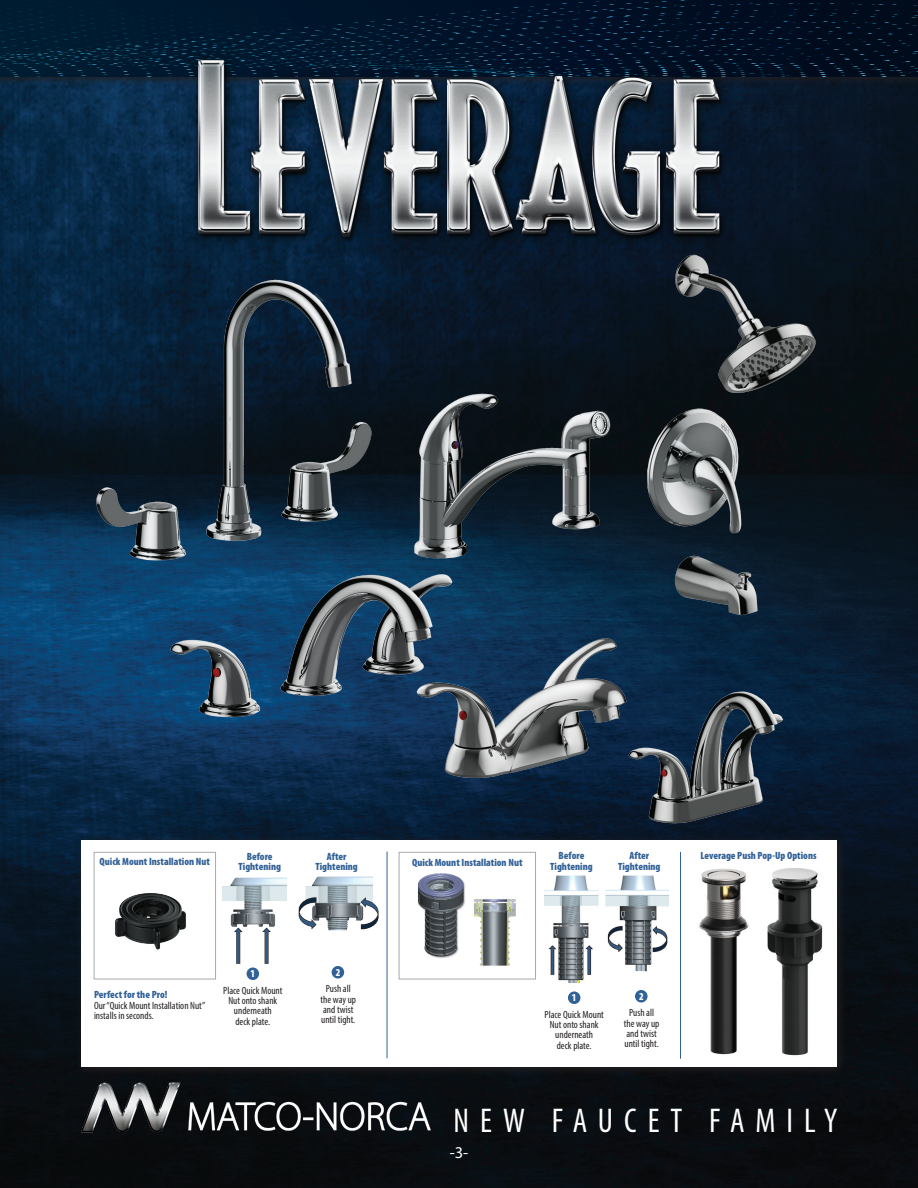
<style>
.page{position:relative;width:918px;height:1188px;background:#fff}
.page>*{position:absolute;margin:0;border:0;box-sizing:border-box;transform-origin:0 0}
.t1{font:condensed 34.5px "Myriad Pro";letter-spacing:.33em;color:#fff}
.t2{font:16.5px "Myriad Pro";color:#fff}
.t3{font:condensed 10.5px/10.2px "Myriad Pro";color:#231f20;text-align:center}
.t4{font:900 condensed 10.5px/10.5px "Myriad Pro";color:#316196;text-align:center}
.t5{font:900 condensed 10.5px "Myriad Pro";color:#fff}
</style>
<div class="page">
<img style="left:0;top:87px;width:918px;height:1101px">
<svg style="left:0;top:78px;width:918px;height:9px;background:#0e2235"></svg>
<svg style="left:0;top:0;width:918px;height:78px;background:#01162b"></svg>
<img style="left:74px;top:1077px;width:362px;height:76px">
<div style="left:75px;top:834px;width:773px;height:243px;background:linear-gradient(to bottom,#0e1926,#101112)"></div>
<div style="left:81px;top:840px;width:756px;height:227px;background:#fff"></div>
<img style="left:115px;top:893px;width:71px;height:57px">
<div style="left:94px;top:852px;width:122px;height:127px;border:1px solid #a8a9ad"></div>
<img style="left:222px;top:876px;width:157px;height:92px">
<img style="left:544px;top:875px;width:125px;height:107px">
<div style="left:247px;top:967px;width:12px;height:13px;background:#316196;border-radius:50%"></div>
<div style="left:399px;top:852px;width:137px;height:127px;border:1px solid #a8a9ad"></div>
<img style="left:418px;top:873px;width:47px;height:85px">
<img style="left:473px;top:899px;width:43px;height:67px">
<div style="left:332px;top:966px;width:12px;height:13px;background:#316196;border-radius:50%"></div>
<hr style="left:387px;top:852px;width:1px;height:206px;background:#316196">
<img style="left:698px;top:868px;width:51px;height:187px">
<img style="left:767px;top:868px;width:56px;height:188px">
<hr style="left:680px;top:852px;width:1px;height:207px;background:#316196">
<div style="left:568px;top:991px;width:12px;height:13px;background:#316196;border-radius:50%"></div>
<div style="left:635px;top:990px;width:13px;height:13px;background:#316196;border-radius:50%"></div>
<img style="left:184px;top:42px;width:553px;height:199px">
<img style="left:81px;top:241px;width:747px;height:599px">
<p class="t4" style="left:100px;top:856px;width:112px">Quick Mount Installation Nut</p>
<p class="t4" style="left:238px;top:851px;width:44px">Before<br>Tightening</p>
<p class="t4" style="left:315px;top:851px;width:44px">After<br>Tightening</p>
<p class="t4" style="left:94px;top:989px;width:75px">Perfect for the Pro!</p>
<p class="t3" style="left:94px;top:1000px;width:113px;text-align:left">Our “Quick Mount Installation Nut” installs in seconds.</p>
<p class="t5" style="left:251px;top:967px;width:6px">1</p>
<p class="t3" style="left:223px;top:985px;width:61px">Place Quick Mount<br>Nut onto shank underneath<br>deck plate.</p>
<p class="t5" style="left:336px;top:965px;width:6px">2</p>
<p class="t3" style="left:320px;top:984px;width:37px">Push all the way up and twist until tight.</p>
<p class="t4" style="left:412px;top:857px;width:112px">Quick Mount Installation Nut</p>
<p class="t4" style="left:550px;top:850px;width:44px">Before<br>Tightening</p>
<p class="t4" style="left:618px;top:850px;width:44px">After<br>Tightening</p>
<p class="t4" style="left:700px;top:850px;width:118px">Leverage Push Pop-Up Options</p>
<p class="t5" style="left:572px;top:991px;width:6px">1</p>
<p class="t3" style="left:545px;top:1009px;width:61px">Place Quick Mount<br>Nut onto shank underneath<br>deck plate.</p>
<p class="t5" style="left:639px;top:989px;width:6px">2</p>
<p class="t3" style="left:624px;top:1008px;width:37px">Push all the way up and twist until tight.</p>
<h1 class="t1" style="left:453px;top:1100px;width:385px">NEW FAUCET FAMILY</h1>
<h2 class="t2" style="left:450px;top:1142px;width:20px">-3-</h2>
</div>
